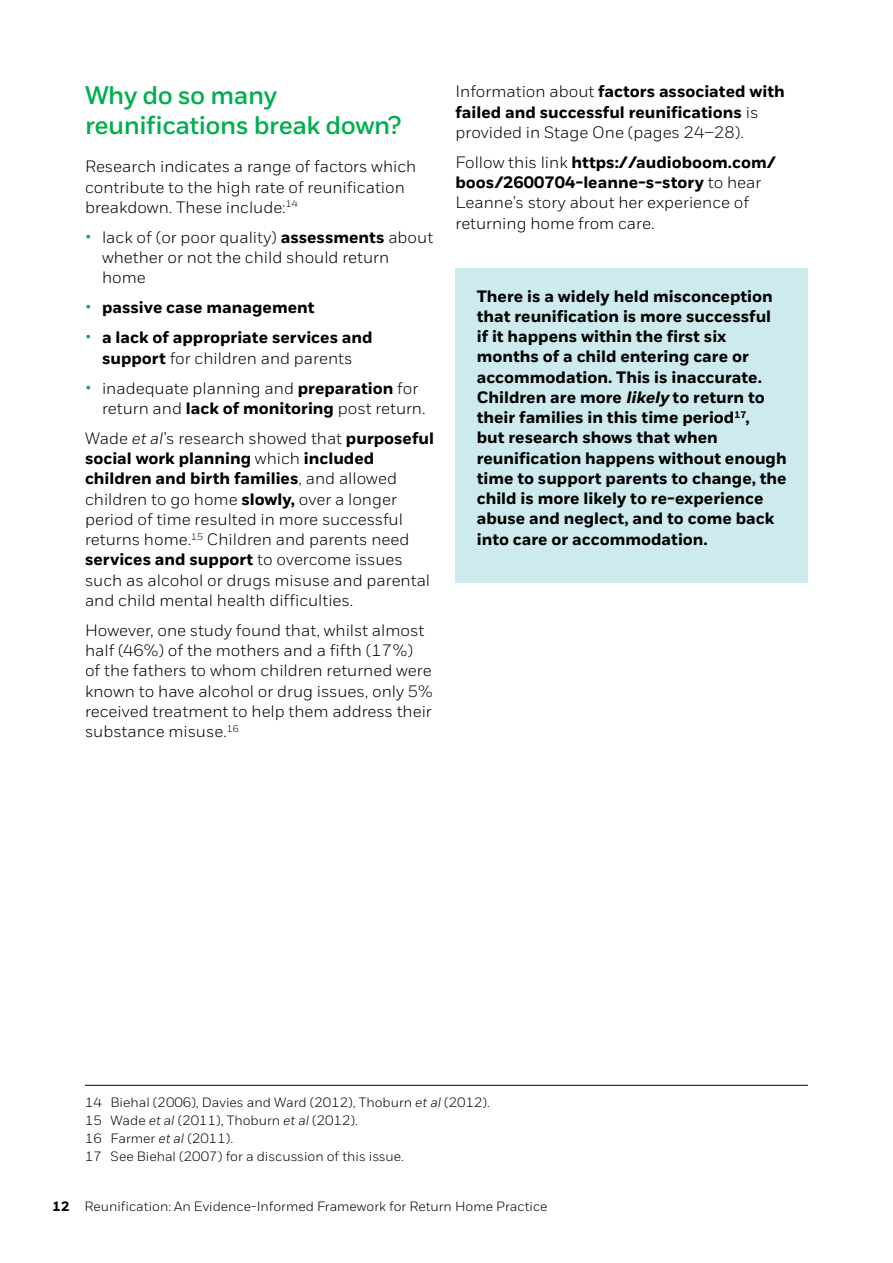
<style>
.page{position:relative;width:893px;height:1263px;background:#fff}
.page>*{position:absolute;margin:0;border:0;box-sizing:border-box;transform-origin:0 0}
.t1{font:600 25.5px/30px "NSPCC";letter-spacing:-.02em;color:#00ae4d}
.t2{font:300 16.5px/20.2px "NSPCC";color:#000}
.t3{font:700 16.5px/20.2px "NSPCC";color:#000}
.t4{font:300 13.5px/18px "NSPCC";color:#000}
.s1{font-size:19.5px;color:#00ae4d}
.s2{font-weight:700}
.s3{font-weight:300;font-size:19.5px;color:#00ae4d}
.s4{font-weight:300}
.s5{font-style:italic}
</style>
<div class="page">
<hr style="left:85px;top:1085px;width:723px;height:1px;background:#000">
<div style="left:455px;top:268px;width:353px;height:314px;background:#cdebee"></div>
<h1 class="t1" style="left:85px;top:80px;width:318px">Why do so many reunifications break down?</h1>
<p class="t2" style="left:85px;top:156px;width:333px">Research indicates a range of factors which contribute to the high rate of reunification breakdown. These include:<sup>14</sup></p>
<p class="t2" style="left:102px;top:227px;width:333px;text-indent:-17px"><span class="s1">•</span> lack of (or poor quality) <span class="s2">assessments</span> about whether or not the child should return home</p>
<p class="t3" style="left:85px;top:297px;width:231px"><span class="s3">•</span> passive case management</p>
<p class="t3" style="left:85px;top:327px;width:289px;text-align:center"><span class="s3">•</span> a lack of appropriate services and support <span class="s4">for children and parents</span></p>
<p class="t2" style="left:102px;top:378px;width:325px;text-indent:-17px"><span class="s1">•</span> inadequate planning and <span class="s2">preparation</span> for return and <span class="s2">lack of monitoring</span> post return.</p>
<p class="t2" style="left:85px;top:428px;width:351px">Wade <span class="s5">et al</span>’s research showed that <span class="s2">purposeful social work planning</span> which <span class="s2">included children and birth families</span>, and allowed children to go home <span class="s2">slowly,</span> over a longer period of time resulted in more successful returns home.<sup>15</sup> Children and parents need <span class="s2">services and support</span> to overcome issues such as alcohol or drugs misuse and parental and child mental health difficulties.</p>
<p class="t2" style="left:85px;top:620px;width:349px">However, one study found that, whilst almost half (46%) of the mothers and a fifth (17%)<br>of the fathers to whom children returned were known to have alcohol or drug issues, only 5% received treatment to help them address their substance misuse.<sup>16</sup></p>
<p class="t3" style="left:455px;top:81px;width:331px"><span class="s4">Information about</span> factors associated with failed and successful reunifications <span class="s4">is provided in Stage One (pages 24–28).</span></p>
<p class="t2" style="left:455px;top:152px;width:322px">Follow this link <span class="s2">https://audioboom.com/ boos/2600704-leanne-s-story</span> to hear Leanne’s story about her experience of returning home from care.</p>
<p class="t3" style="left:477px;top:286px;width:311px">There is a widely held misconception that reunification is more successful<br>if it happens within the first six months of a child entering care or accommodation. This is inaccurate.<br>Children are more <span class="s5">likely</span> to return to their families in this time period<sup>17</sup>,<br>but research shows that when reunification happens without enough time to support parents to change, the child is more likely to re-experience abuse and neglect, and to come back into care or accommodation.</p>
<p class="t4" style="left:85px;top:1093px;width:406px">14 Biehal (2006), Davies and Ward (2012), Thoburn <span class="s5">et al</span> (2012).<br>15 Wade <span class="s5">et al</span> (2011), Thoburn <span class="s5">et al</span> (2012).<br>16 Farmer <span class="s5">et al</span> (2011).<br>17 See Biehal (2007) for a discussion of this issue.</p>
<p class="t4" style="left:53px;top:1197px;width:496px"><span class="s2">12</span> Reunification: An Evidence-Informed Framework for Return Home Practice</p>
</div>
